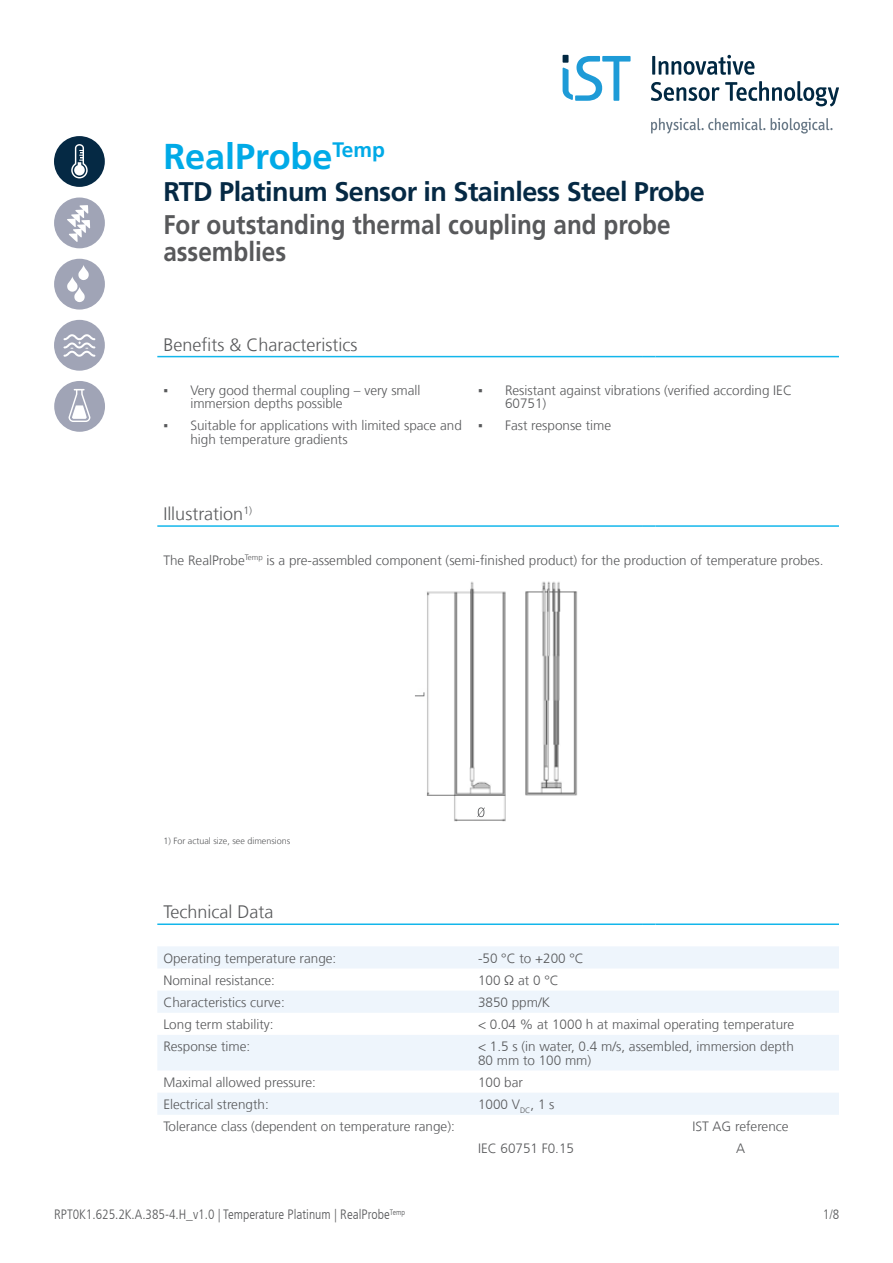
<style>
.page{position:relative;width:893px;height:1263px;background:#fff}
.page>*{position:absolute;margin:0;border:0;box-sizing:border-box;transform-origin:0 0}
.t1{font:700 36px "Frutiger LT Com";color:#00aae7}
.t2{font:700 27px/27px "Frutiger LT Com";color:#58595b;scale:.9 1}
.t3{font:700 27px "Frutiger LT Com";letter-spacing:-.02em;color:#052944}
.t4{font:300 18px "Frutiger LT Com";color:#58595b}
.t5{font:300 13.5px/13.5px "Frutiger LT Com";color:#58595b}
.t6{font:300 condensed 13.5px "Frutiger LT Com";color:#58595b}
.t7{font:300 9px "Frutiger LT Com";color:#58595b}
.s1{font-family:"Calibri";font-weight:400}
</style>
<div class="page">
<svg style="left:157px;top:946px;width:682px;height:169px;fill:#eef5fc"></svg>
<hr style="left:157px;top:356px;width:315px;height:1px;background:#13b6eb">
<hr style="left:472px;top:356px;width:170px;height:1px;background:#13b6eb">
<svg style="left:642px;top:356px;width:13px;height:1px"></svg>
<hr style="left:655px;top:356px;width:184px;height:1px;background:#13b6eb">
<hr style="left:157px;top:525px;width:315px;height:2px;background:#13b6eb">
<hr style="left:472px;top:525px;width:170px;height:2px;background:#13b6eb">
<svg style="left:642px;top:525px;width:13px;height:2px"></svg>
<hr style="left:655px;top:525px;width:184px;height:2px;background:#13b6eb">
<hr style="left:157px;top:923px;width:315px;height:2px;background:#13b6eb">
<hr style="left:472px;top:923px;width:170px;height:2px;background:#13b6eb">
<svg style="left:642px;top:923px;width:13px;height:2px"></svg>
<hr style="left:655px;top:923px;width:184px;height:2px;background:#13b6eb">
<img style="left:415px;top:581px;width:163px;height:241px">
<svg style="left:651px;top:81px;width:188px;height:26px"></svg>
<hr style="left:652px;top:56px;width:3px;height:19px;background:#012842">
<svg style="left:659px;top:55px;width:95px;height:20px"></svg>
<svg style="left:771px;top:118px;width:62px;height:16px"></svg>
<svg style="left:651px;top:118px;width:114px;height:16px"></svg>
<div style="left:563px;top:55px;width:5px;height:8px;background:#012842"></div>
<svg style="left:563px;top:56px;width:68px;height:45px"></svg>
<svg style="left:54px;top:136px;width:51px;height:51px"></svg>
<div style="left:54px;top:197px;width:51px;height:51px;background:#a0a4b6;border-radius:50%"></div>
<svg style="left:67px;top:205px;width:23px;height:37px"></svg>
<div style="left:54px;top:259px;width:51px;height:51px;background:#a0a4b6;border-radius:50%"></div>
<svg style="left:67px;top:265px;width:22px;height:37px"></svg>
<div style="left:54px;top:320px;width:51px;height:51px;background:#a0a4b6;border-radius:50%"></div>
<svg style="left:64px;top:334px;width:31px;height:23px"></svg>
<div style="left:54px;top:381px;width:51px;height:51px;background:#a0a4b6;border-radius:50%"></div>
<svg style="left:69px;top:389px;width:21px;height:33px"></svg>
<h1 class="t1" style="left:163px;top:135px;width:223px">RealProbe<sup>Temp</sup></h1>
<h2 class="t3" style="left:163px;top:176px;width:543px">RTD Platinum Sensor in Stainless Steel Probe</h2>
<h2 class="t2" style="left:163px;top:211px;width:565px">For outstanding thermal coupling and probe assemblies</h2>
<h3 class="t4" style="left:163px;top:334px;width:196px">Benefits &amp; Characteristics</h3>
<p class="t5" style="left:190px;top:383px;width:232px;text-indent:-27px"><span class="s1">▪</span> Very good thermal coupling – very small immersion depths possible</p>
<p class="t5" style="left:505px;top:383px;width:289px;text-indent:-27px"><span class="s1">▪</span> Resistant against vibrations (verified according IEC<br>60751)</p>
<p class="t5" style="left:190px;top:419px;width:273px;text-indent:-27px"><span class="s1">▪</span> Suitable for applications with limited space and high temperature gradients</p>
<p class="t5" style="left:478px;top:419px;width:135px"><span class="s1">▪</span> Fast response time</p>
<h3 class="t4" style="left:163px;top:503px;width:90px">Illustration<sup>1)</sup></h3>
<p class="t5" style="left:163px;top:553px;width:662px">The RealProbe<sup>Temp</sup> is a pre-assembled component (semi-finished product) for the production of temperature probes.</p>
<p class="t7" style="left:163px;top:836px;width:129px">1) For actual size, see dimensions</p>
<h3 class="t4" style="left:163px;top:901px;width:111px">Technical Data</h3>
<p class="t5" style="left:163px;top:951px;width:175px">Operating temperature range:</p>
<p class="t5" style="left:478px;top:951px;width:107px">-50 °C to +200 °C</p>
<p class="t5" style="left:163px;top:973px;width:113px">Nominal resistance:</p>
<p class="t5" style="left:478px;top:973px;width:82px">100 Ω at 0 °C</p>
<p class="t5" style="left:163px;top:995px;width:123px">Characteristics curve:</p>
<p class="t5" style="left:478px;top:995px;width:74px">3850 ppm/K</p>
<p class="t5" style="left:163px;top:1017px;width:112px">Long term stability:</p>
<p class="t5" style="left:478px;top:1017px;width:318px">&lt; 0.04 % at 1000 h at maximal operating temperature</p>
<p class="t5" style="left:163px;top:1040px;width:89px">Response time:</p>
<p class="t5" style="left:478px;top:1040px;width:317px">&lt; 1.5 s (in water, 0.4 m/s, assembled, immersion depth<br>80 mm to 100 mm)</p>
<p class="t5" style="left:163px;top:1075px;width:154px">Maximal allowed pressure:</p>
<p class="t5" style="left:478px;top:1075px;width:47px">100 bar</p>
<p class="t5" style="left:163px;top:1097px;width:107px">Electrical strength:</p>
<p class="t5" style="left:478px;top:1097px;width:78px">1000 V<sub>DC</sub>, 1 s</p>
<p class="t5" style="left:163px;top:1119px;width:293px">Tolerance class (dependent on temperature range):</p>
<p class="t5" style="left:692px;top:1119px;width:98px">IST AG reference</p>
<p class="t5" style="left:478px;top:1142px;width:98px">IEC 60751 F0.15</p>
<p class="t5" style="left:736px;top:1142px;width:11px">A</p>
<p class="t6" style="left:54px;top:1207px;width:353px">RPT0K1.625.2K.A.385-4.H_v1.0 | Temperature Platinum | RealProbe<sup>Temp</sup></p>
<p class="t6" style="left:823px;top:1207px;width:18px">1/8</p>
</div>
